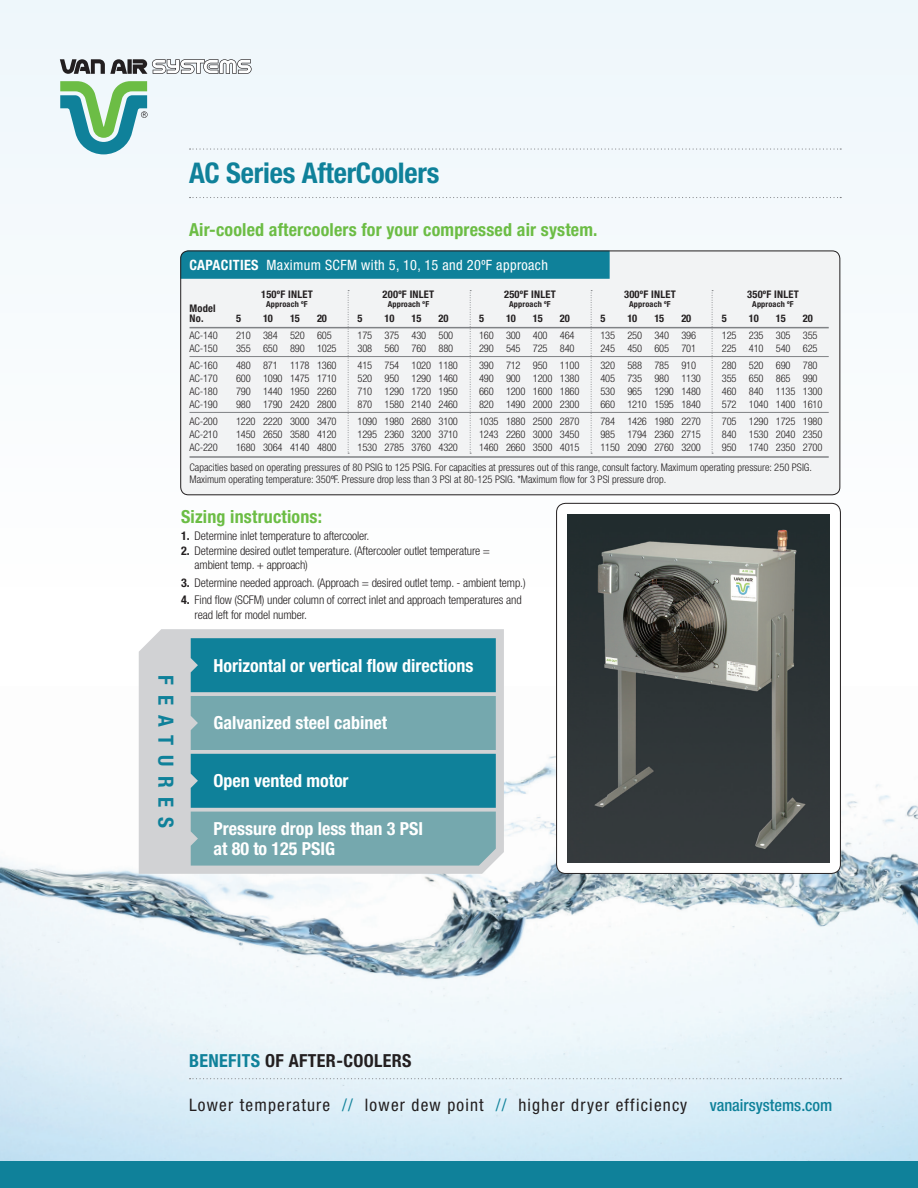
<style>
.page{position:relative;width:918px;height:1188px;background:#fff}
.page>*{position:absolute;margin:0;border:0;box-sizing:border-box;transform-origin:0 0}
.t1{font:700 condensed 28.5px "Helvetica Neue LT Std";letter-spacing:-.01em;color:#0f819a}
.t2{font:700 condensed 21px "Helvetica Neue LT Std";letter-spacing:.465em;color:#0f819a}
.t3{font:700 condensed 18px/19.5px "Helvetica Neue LT Std";color:#fff}
.green_sub{font:700 condensed 18px "Helvetica Neue LT Std";letter-spacing:.01em;color:#6cbd45}
.green_sub-2{font:700 condensed 18px "Helvetica Neue LT Std";letter-spacing:.02em;color:#231f20}
.t4{font:condensed 17.25px "Helvetica Neue LT Std";letter-spacing:.07em;color:#231f20}
.t5{font:500 condensed 16.5px "Helvetica Neue LT Std";color:#0f819a}
.t6{font:condensed 14.25px "Helvetica Neue LT Std";letter-spacing:.025em;color:#fff}
.t7{font:300 condensed 12px/14.7px "Helvetica Neue LT Std";letter-spacing:-.01em;color:#231f20}
.t8{font:300 condensed 10.5px "Helvetica Neue LT Std";letter-spacing:-.02em;color:#231f20}
.t9{font:300 condensed 10.5px/12px "Helvetica Neue LT Std";color:#231f20}
.t10{font:700 condensed 10.5px "Helvetica Neue LT Std";letter-spacing:.02em;color:#231f20}
.t11{font:700 condensed 8.25px "Helvetica Neue LT Std";letter-spacing:.02em;color:#231f20}
.s1{font-weight:700}
.s2{color:#0f819a}
</style>
<div class="page">
<img style="left:0;top:686px;width:918px;height:476px">
<div style="left:0;top:0;width:918px;height:594px;background:#f3f9fc"></div>
<div style="left:0;top:1162px;width:918px;height:26px;background:#0f819a"></div>
<svg style="left:60px;top:59px;width:192px;height:15px"></svg>
<svg style="left:60px;top:81px;width:88px;height:73px"></svg>
<svg style="left:190px;top:148px;width:651px;height:2px"></svg>
<svg style="left:190px;top:197px;width:651px;height:1px"></svg>
<svg style="left:190px;top:1078px;width:651px;height:1px"></svg>
<div style="left:180px;top:251px;width:660px;height:244px;background:#f2f3f4;border-radius:8px"></div>
<div style="left:180px;top:251px;width:430px;height:28px;background:#0f819a"></div>
<div style="left:180px;top:251px;width:660px;height:244px;border:1px solid #231f20;border-radius:8px"></div>
<hr style="left:190px;top:327px;width:639px;height:1px;background:#808285">
<hr style="left:190px;top:356px;width:639px;height:1px;background:#808285">
<hr style="left:190px;top:412px;width:639px;height:1px;background:#808285">
<hr style="left:190px;top:456px;width:639px;height:2px;background:#808285">
<div style="left:557px;top:503px;width:283px;height:370px;background:#fff;border-radius:9px"></div>
<div style="left:556px;top:503px;width:285px;height:371px;border:1px solid #231f20;border-radius:9px"></div>
<img style="left:568px;top:514px;width:261px;height:349px">
<div style="left:139px;top:629px;width:365px;height:245px;background:#d1d2d4"></div>
<svg style="left:191px;top:638px;width:305px;height:228px;background:#4a97a6"></svg>
<svg style="left:348px;top:290px;width:1px;height:164px"></svg>
<svg style="left:470px;top:290px;width:1px;height:164px"></svg>
<svg style="left:591px;top:290px;width:1px;height:164px"></svg>
<svg style="left:712px;top:290px;width:1px;height:164px"></svg>
<p class="t1" style="left:189px;top:156px;width:252px">AC Series AfterCoolers</p>
<p class="green_sub" style="left:189px;top:218px;width:410px">Air-cooled aftercoolers for your compressed air system.</p>
<p class="t6" style="left:190px;top:257px;width:360px"><span class="s1">CAPACITIES</span> Maximum SCFM with 5, 10, 15 and 20ºF approach</p>
<p class="t10" style="left:261px;top:288px;width:53px">150ºF INLET</p>
<p class="t10" style="left:383px;top:288px;width:53px">200ºF INLET</p>
<p class="t10" style="left:504px;top:288px;width:53px">250ºF INLET</p>
<p class="t10" style="left:624px;top:288px;width:53px">300ºF INLET</p>
<p class="t10" style="left:747px;top:288px;width:53px">350ºF INLET</p>
<p class="t10" style="left:190px;top:302px;width:28px">Model</p>
<p class="t11" style="left:266px;top:299px;width:43px">Approach ºF</p>
<p class="t11" style="left:388px;top:299px;width:43px">Approach ºF</p>
<p class="t11" style="left:509px;top:299px;width:43px">Approach ºF</p>
<p class="t11" style="left:629px;top:299px;width:43px">Approach ºF</p>
<p class="t11" style="left:752px;top:299px;width:43px">Approach ºF</p>
<p class="t10" style="left:190px;top:311px;width:16px">No.</p>
<p class="t10" style="left:236px;top:311px;width:7px">5</p>
<p class="t10" style="left:263px;top:311px;width:11px">10</p>
<p class="t10" style="left:290px;top:311px;width:11px">15</p>
<p class="t10" style="left:317px;top:311px;width:11px">20</p>
<p class="t10" style="left:358px;top:311px;width:7px">5</p>
<p class="t10" style="left:385px;top:311px;width:11px">10</p>
<p class="t10" style="left:412px;top:311px;width:11px">15</p>
<p class="t10" style="left:439px;top:311px;width:11px">20</p>
<p class="t10" style="left:479px;top:311px;width:7px">5</p>
<p class="t10" style="left:506px;top:311px;width:11px">10</p>
<p class="t10" style="left:533px;top:311px;width:11px">15</p>
<p class="t10" style="left:560px;top:311px;width:11px">20</p>
<p class="t10" style="left:600px;top:311px;width:7px">5</p>
<p class="t10" style="left:627px;top:311px;width:11px">10</p>
<p class="t10" style="left:654px;top:311px;width:11px">15</p>
<p class="t10" style="left:681px;top:311px;width:11px">20</p>
<p class="t10" style="left:722px;top:311px;width:7px">5</p>
<p class="t10" style="left:749px;top:311px;width:11px">10</p>
<p class="t10" style="left:776px;top:311px;width:11px">15</p>
<p class="t10" style="left:803px;top:311px;width:11px">20</p>
<p class="t8" style="left:190px;top:329px;width:30px">AC-140</p>
<p class="t8" style="left:236px;top:329px;width:97px">210 384 520 605</p>
<p class="t8" style="left:358px;top:329px;width:97px">175 375 430 500</p>
<p class="t8" style="left:479px;top:329px;width:97px">160 300 400 464</p>
<p class="t8" style="left:600px;top:329px;width:97px">135 250 340 396</p>
<p class="t8" style="left:722px;top:329px;width:97px">125 235 305 355</p>
<p class="t8" style="left:190px;top:342px;width:30px">AC-150</p>
<p class="t8" style="left:236px;top:342px;width:102px">355 650 890 1025</p>
<p class="t8" style="left:358px;top:342px;width:97px">308 560 760 880</p>
<p class="t8" style="left:479px;top:342px;width:97px">290 545 725 840</p>
<p class="t8" style="left:600px;top:342px;width:97px">245 450 605 701</p>
<p class="t8" style="left:722px;top:342px;width:97px">225 410 540 625</p>
<p class="t8" style="left:190px;top:360px;width:30px">AC-160</p>
<p class="t8" style="left:236px;top:360px;width:102px">480 871 1178 1360</p>
<p class="t8" style="left:358px;top:360px;width:102px">415 754 1020 1180</p>
<p class="t8" style="left:479px;top:360px;width:102px">390 712 950 1100</p>
<p class="t8" style="left:600px;top:360px;width:97px">320 588 785 910</p>
<p class="t8" style="left:722px;top:360px;width:97px">280 520 690 780</p>
<p class="t8" style="left:190px;top:372px;width:30px">AC-170</p>
<p class="t8" style="left:236px;top:372px;width:102px">600 1090 1475 1710</p>
<p class="t8" style="left:358px;top:372px;width:102px">520 950 1290 1460</p>
<p class="t8" style="left:479px;top:372px;width:102px">490 900 1200 1380</p>
<p class="t8" style="left:600px;top:372px;width:102px">405 735 980 1130</p>
<p class="t8" style="left:722px;top:372px;width:97px">355 650 865 990</p>
<p class="t8" style="left:190px;top:385px;width:30px">AC-180</p>
<p class="t8" style="left:236px;top:385px;width:102px">790 1440 1950 2260</p>
<p class="t8" style="left:358px;top:385px;width:102px">710 1290 1720 1950</p>
<p class="t8" style="left:479px;top:385px;width:102px">660 1200 1600 1860</p>
<p class="t8" style="left:600px;top:385px;width:102px">530 965 1290 1480</p>
<p class="t8" style="left:722px;top:385px;width:102px">460 840 1135 1300</p>
<p class="t8" style="left:190px;top:398px;width:30px">AC-190</p>
<p class="t8" style="left:236px;top:398px;width:102px">980 1790 2420 2800</p>
<p class="t8" style="left:358px;top:398px;width:102px">870 1580 2140 2460</p>
<p class="t8" style="left:479px;top:398px;width:102px">820 1490 2000 2300</p>
<p class="t8" style="left:600px;top:398px;width:102px">660 1210 1595 1840</p>
<p class="t8" style="left:722px;top:398px;width:102px">572 1040 1400 1610</p>
<p class="t8" style="left:190px;top:416px;width:30px">AC-200</p>
<p class="t8" style="left:236px;top:416px;width:102px">1220 2220 3000 3470</p>
<p class="t8" style="left:358px;top:416px;width:102px">1090 1980 2680 3100</p>
<p class="t8" style="left:479px;top:416px;width:102px">1035 1880 2500 2870</p>
<p class="t8" style="left:600px;top:416px;width:102px">784 1426 1980 2270</p>
<p class="t8" style="left:722px;top:416px;width:102px">705 1290 1725 1980</p>
<p class="t8" style="left:190px;top:428px;width:30px">AC-210</p>
<p class="t8" style="left:236px;top:428px;width:102px">1450 2650 3580 4120</p>
<p class="t8" style="left:358px;top:428px;width:102px">1295 2360 3200 3710</p>
<p class="t8" style="left:479px;top:428px;width:102px">1243 2260 3000 3450</p>
<p class="t8" style="left:600px;top:428px;width:102px">985 1794 2360 2715</p>
<p class="t8" style="left:722px;top:428px;width:102px">840 1530 2040 2350</p>
<p class="t8" style="left:190px;top:441px;width:30px">AC-220</p>
<p class="t8" style="left:236px;top:441px;width:102px">1680 3064 4140 4800</p>
<p class="t8" style="left:358px;top:441px;width:102px">1530 2785 3760 4320</p>
<p class="t8" style="left:479px;top:441px;width:102px">1460 2660 3500 4015</p>
<p class="t8" style="left:600px;top:441px;width:102px">1150 2090 2760 3200</p>
<p class="t8" style="left:722px;top:441px;width:102px">950 1740 2350 2700</p>
<p class="t9" style="left:190px;top:461px;width:624px">Capacities based on operating pressures of 80 PSIG to 125 PSIG. For capacities at pressures out of this range, consult factory. Maximum operating pressure: 250 PSIG.<br>Maximum operating temperature: 350ºF. Pressure drop less than 3 PSI at 80-125 PSIG. *Maximum flow for 3 PSI pressure drop.</p>
<p class="green_sub" style="left:181px;top:506px;width:142px">Sizing instructions:</p>
<p class="t7" style="left:181px;top:529px;width:190px"><span class="s1">1.</span> Determine inlet temperature to aftercooler.</p>
<p class="t7" style="left:195px;top:543px;width:297px;text-indent:-14px"><span class="s1">2.</span> Determine desired outlet temperature. (Aftercooler outlet temperature = ambient temp. + approach)</p>
<p class="t7" style="left:181px;top:575px;width:346px"><span class="s1">3.</span> Determine needed approach. (Approach = desired outlet temp. - ambient temp.)</p>
<p class="t7" style="left:195px;top:592px;width:329px;text-indent:-14px"><span class="s1">4.</span> Find flow (SCFM) under column of correct inlet and approach temperatures and read left for model number.</p>
<p class="t2" style="left:179px;top:675px;width:154px;rotate:90deg">FEATURES</p>
<p class="t3" style="left:213px;top:655px;width:262px">Horizontal or vertical flow directions</p>
<h3 class="t3" style="left:213px;top:713px;width:175px">Galvanized steel cabinet</h3>
<h3 class="t3" style="left:213px;top:771px;width:137px">Open vented motor</h3>
<h3 class="t3" style="left:213px;top:819px;width:211px">Pressure drop less than 3 PSI at 80 to 125 PSIG</h3>
<p class="green_sub-2" style="left:189px;top:1050px;width:224px"><span class="s2">BENEFITS</span> OF AFTER-COOLERS</p>
<p class="t4" style="left:189px;top:1095px;width:500px">Lower temperature <span class="s2">//</span> lower dew point <span class="s2">//</span> higher dryer efficiency</p>
<p class="t5" style="left:710px;top:1096px;width:124px">vanairsystems.com</p>
</div>
